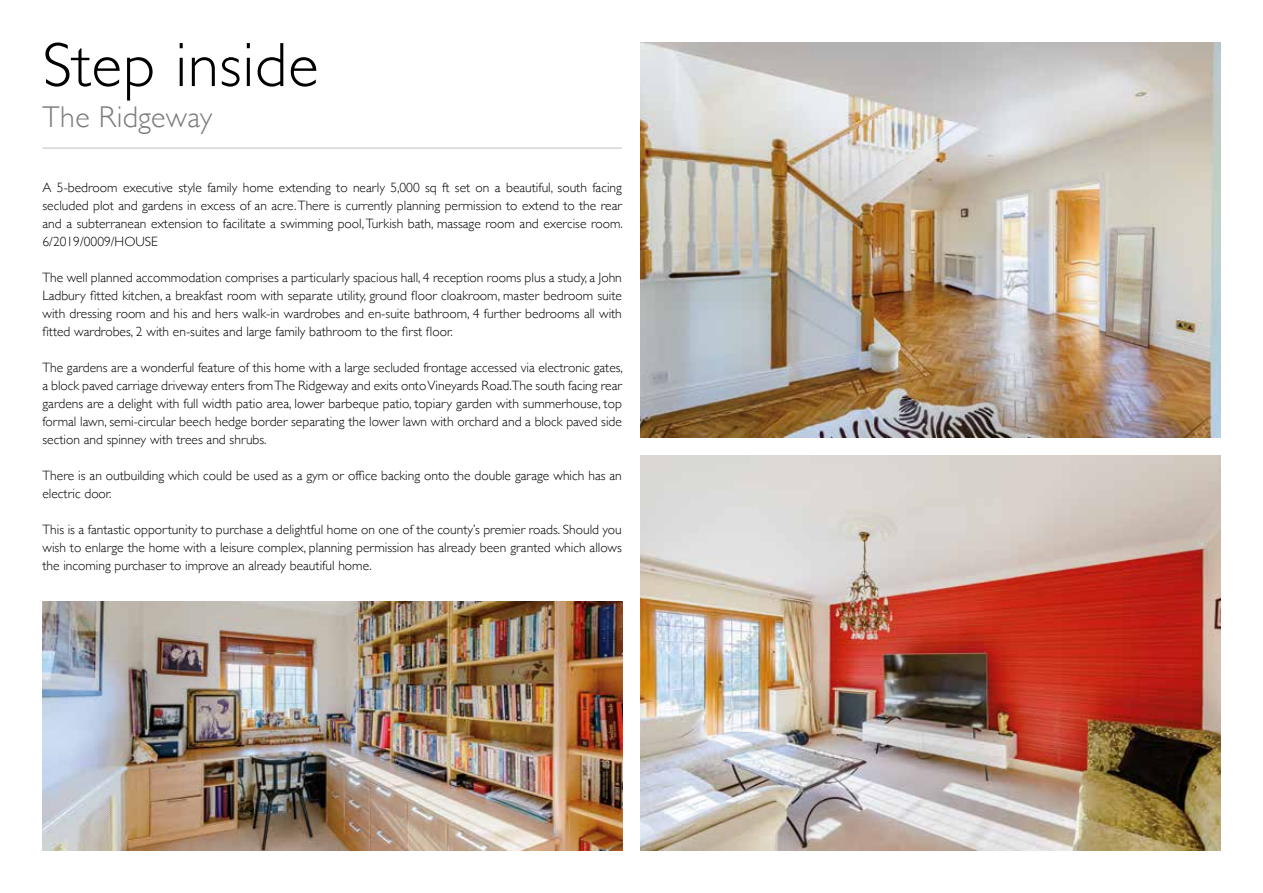
<style>
.page{position:relative;width:1263px;height:893px;background:#fff}
.page>*{position:absolute;margin:0;border:0;box-sizing:border-box;transform-origin:0 0}
.t1{font:300 63px "Gill Sans";letter-spacing:.01em;color:#000}
.t2{font:300 30px "Gill Sans";letter-spacing:.01em;color:#7c7b7b}
.t3{font:300 13.5px/18px "Gill Sans";color:#000;text-align:justify}
</style>
<div class="page">
<img style="left:640px;top:43px;width:580px;height:394px">
<img style="left:640px;top:455px;width:580px;height:395px">
<img style="left:43px;top:602px;width:579px;height:248px">
<hr style="left:43px;top:148px;width:579px;height:1px;background:#bebebe">
<h1 class="t1" style="left:43px;top:16px;width:277px">Step inside</h1>
<h2 class="t2" style="left:43px;top:93px;width:171px">The Ridgeway</h2>
<p class="t3" style="left:43px;top:177px;width:582px">A 5-bedroom executive style family home extending to nearly 5,000 sq ft set on a beautiful, south facing secluded plot and gardens in excess of an acre. There is currently planning permission to extend to the rear and a subterranean extension to facilitate a swimming pool, Turkish bath, massage room and exercise room.<br>6/2019/0009/HOUSE</p>
<p class="t3" style="left:43px;top:267px;width:581px">The well planned accommodation comprises a particularly spacious hall, 4 reception rooms plus a study, a John Ladbury fitted kitchen, a breakfast room with separate utility, ground floor cloakroom, master bedroom suite with dressing room and his and hers walk-in wardrobes and en-suite bathroom, 4 further bedrooms all with fitted wardrobes, 2 with en-suites and large family bathroom to the first floor.</p>
<p class="t3" style="left:43px;top:357px;width:582px">The gardens are a wonderful feature of this home with a large secluded frontage accessed via electronic gates, a block paved carriage driveway enters from The Ridgeway and exits onto Vineyards Road.The south facing rear gardens are a delight with full width patio area, lower barbeque patio, topiary garden with summerhouse, top formal lawn, semi-circular beech hedge border separating the lower lawn with orchard and a block paved side section and spinney with trees and shrubs.</p>
<p class="t3" style="left:43px;top:465px;width:581px">There is an outbuilding which could be used as a gym or office backing onto the double garage which has an electric door.</p>
<p class="t3" style="left:43px;top:519px;width:581px">This is a fantastic opportunity to purchase a delightful home on one of the county’s premier roads. Should you wish to enlarge the home with a leisure complex, planning permission has already been granted which allows the incoming purchaser to improve an already beautiful home.</p>
</div>
